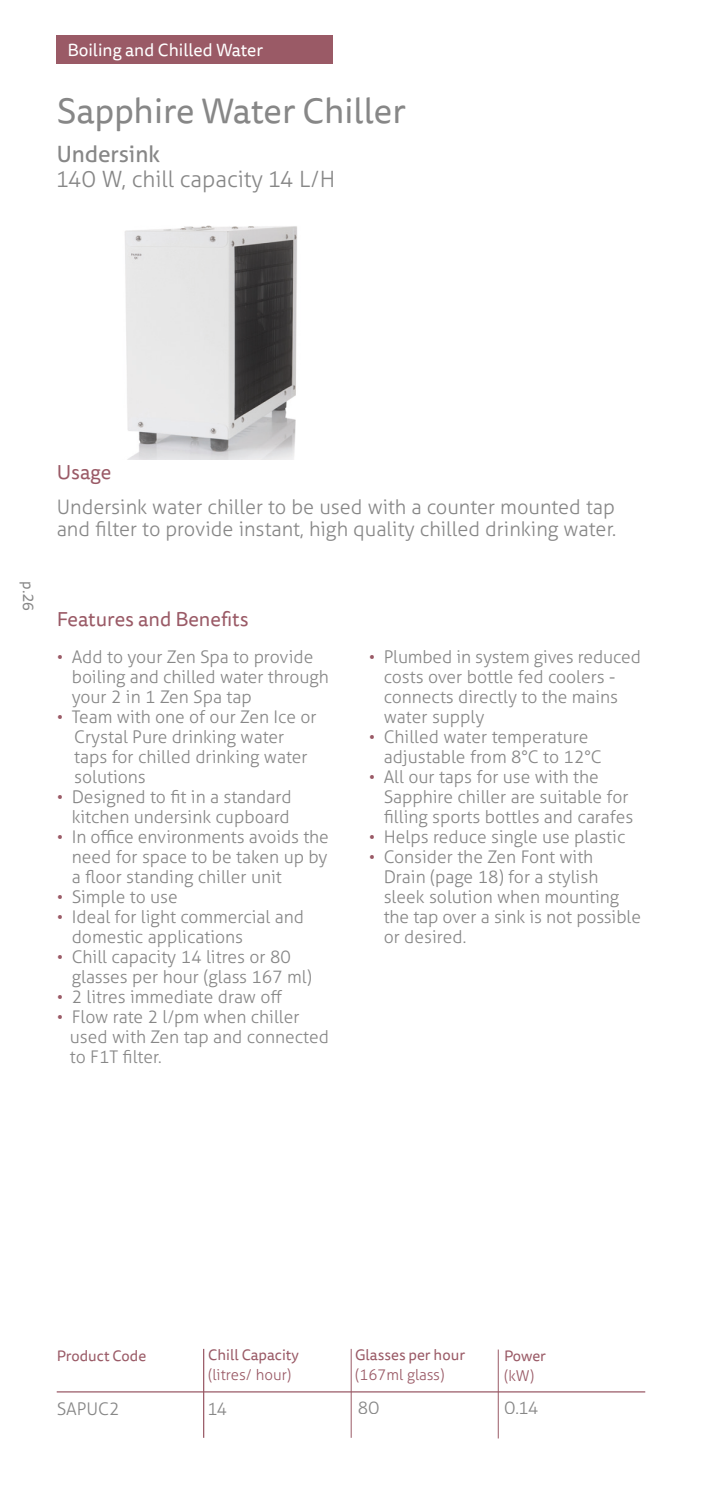
<style>
.page{position:relative;width:702px;height:1489px;background:#fff}
.page>*{position:absolute;margin:0;border:0;box-sizing:border-box;transform-origin:0 0}
.t1{font:35px "Tisa Sans Pro";color:#878787}
.t2{font:300 22.5px "Aller";color:#878787}
.t3{font:22.5px "Aller";color:#878787}
.t4{font:300 20px/22.5px "Aller";color:#878787}
.t5{font:20px "Tisa Sans Pro";color:#9a5a66}
.t6{font:300 17.5px/20px "Aller";color:#878787}
.t7{font:17.5px "Tisa Sans Pro";color:#fff}
.t8{font:15px "Tisa Sans Pro";color:#9a5a66}
.t9{font:300 15px "Aller";color:#9a5a66}
.t10{font:15px "Tisa Sans Pro";color:#878787}
.s1{color:#9a5a66}
</style>
<div class="page">
<div style="left:57px;top:35px;width:276px;height:29px;background:#9a5a66"></div>
<hr style="left:57px;top:1391px;width:588px;height:1px;background:#9a5a66">
<hr style="left:203px;top:1348px;width:1px;height:89px;background:#9a5a66">
<hr style="left:351px;top:1348px;width:1px;height:89px;background:#9a5a66">
<img style="left:124px;top:225px;width:173px;height:234px">
<hr style="left:498px;top:1349px;width:1px;height:89px;background:#9a5a66">
<p class="t7" style="left:67px;top:38px;width:197px">Boiling and Chilled Water</p>
<h1 class="t1" style="left:57px;top:87px;width:350px">Sapphire Water Chiller</h1>
<p class="t3" style="left:57px;top:139px;width:105px">Undersink</p>
<p class="t2" style="left:57px;top:164px;width:280px">140 W, chill capacity 14 L/H</p>
<p class="t10" style="left:38px;top:581px;width:31px;rotate:90deg">p. 26</p>
<p class="t5" style="left:57px;top:459px;width:56px">Usage</p>
<p class="t4" style="left:57px;top:495px;width:561px">Undersink water chiller to be used with a counter mounted tap and filter to provide instant, high quality chilled drinking water.</p>
<p class="t5" style="left:57px;top:605px;width:193px">Features and Benefits</p>
<p class="t6" style="left:72px;top:646px;width:259px;text-indent:-15px"><span class="s1">•</span> Add to your Zen Spa to provide boiling and chilled water through your 2 in 1 Zen Spa tap</p>
<p class="t6" style="left:74px;top:706px;width:244px;text-indent:-18px"><span class="s1">•</span> Team with one of our Zen Ice or<br>Crystal Pure drinking water taps for chilled drinking water solutions</p>
<p class="t6" style="left:57px;top:786px;width:236px;text-align:right"><span class="s1">•</span> Designed to fit in a standard kitchen undersink cupboard</p>
<p class="t6" style="left:72px;top:826px;width:259px;text-align:justify;text-indent:-15px"><span class="s1">•</span> In office environments avoids the need for space to be taken up by a floor standing chiller unit</p>
<p class="t6" style="left:57px;top:886px;width:123px"><span class="s1">•</span> Simple to use</p>
<p class="t6" style="left:72px;top:906px;width:234px;text-indent:-15px"><span class="s1">•</span> Ideal for light commercial and domestic applications</p>
<p class="t6" style="left:72px;top:946px;width:242px;text-indent:-15px"><span class="s1">•</span> Chill capacity 14 litres or 80 glasses per hour (glass 167 ml)</p>
<p class="t6" style="left:57px;top:986px;width:227px"><span class="s1">•</span> 2 litres immediate draw off</p>
<p class="t6" style="left:70px;top:1006px;width:261px;text-indent:-13px"><span class="s1">•</span> Flow rate 2 l/pm when chiller used with Zen tap and connected to F1T filter.</p>
<p class="t6" style="left:383px;top:646px;width:259px;text-indent:-15px"><span class="s1">•</span> Plumbed in system gives reduced costs over bottle fed coolers - connects directly to the mains water supply</p>
<p class="t6" style="left:383px;top:726px;width:219px;text-indent:-15px"><span class="s1">•</span> Chilled water temperature adjustable from 8°C to 12°C</p>
<p class="t6" style="left:383px;top:766px;width:251px;text-indent:-15px"><span class="s1">•</span> All our taps for use with the<br>Sapphire chiller are suitable for filling sports bottles and carafes</p>
<p class="t6" style="left:368px;top:826px;width:258px"><span class="s1">•</span> Helps reduce single use plastic</p>
<p class="t6" style="left:383px;top:846px;width:259px;text-indent:-15px"><span class="s1">•</span> Consider the Zen Font with<br>Drain (page 18) for a stylish sleek solution when mounting the tap over a sink is not possible or desired.</p>
<p class="t8" style="left:57px;top:1345px;width:91px">Product Code</p>
<p class="t8" style="left:208px;top:1344px;width:92px">Chill Capacity</p>
<p class="t9" style="left:208px;top:1364px;width:85px">(litres/ hour)</p>
<p class="t8" style="left:355px;top:1344px;width:111px">Glasses per hour</p>
<p class="t9" style="left:355px;top:1364px;width:91px">(167ml glass)</p>
<p class="t6" style="left:57px;top:1398px;width:64px">SAPUC2</p>
<p class="t6" style="left:208px;top:1398px;width:21px">14</p>
<p class="t6" style="left:358px;top:1396px;width:23px">80</p>
<p class="t8" style="left:504px;top:1345px;width:43px">Power</p>
<p class="t9" style="left:504px;top:1365px;width:32px">(kW)</p>
<p class="t6" style="left:504px;top:1396px;width:36px">0.14</p>
</div>
